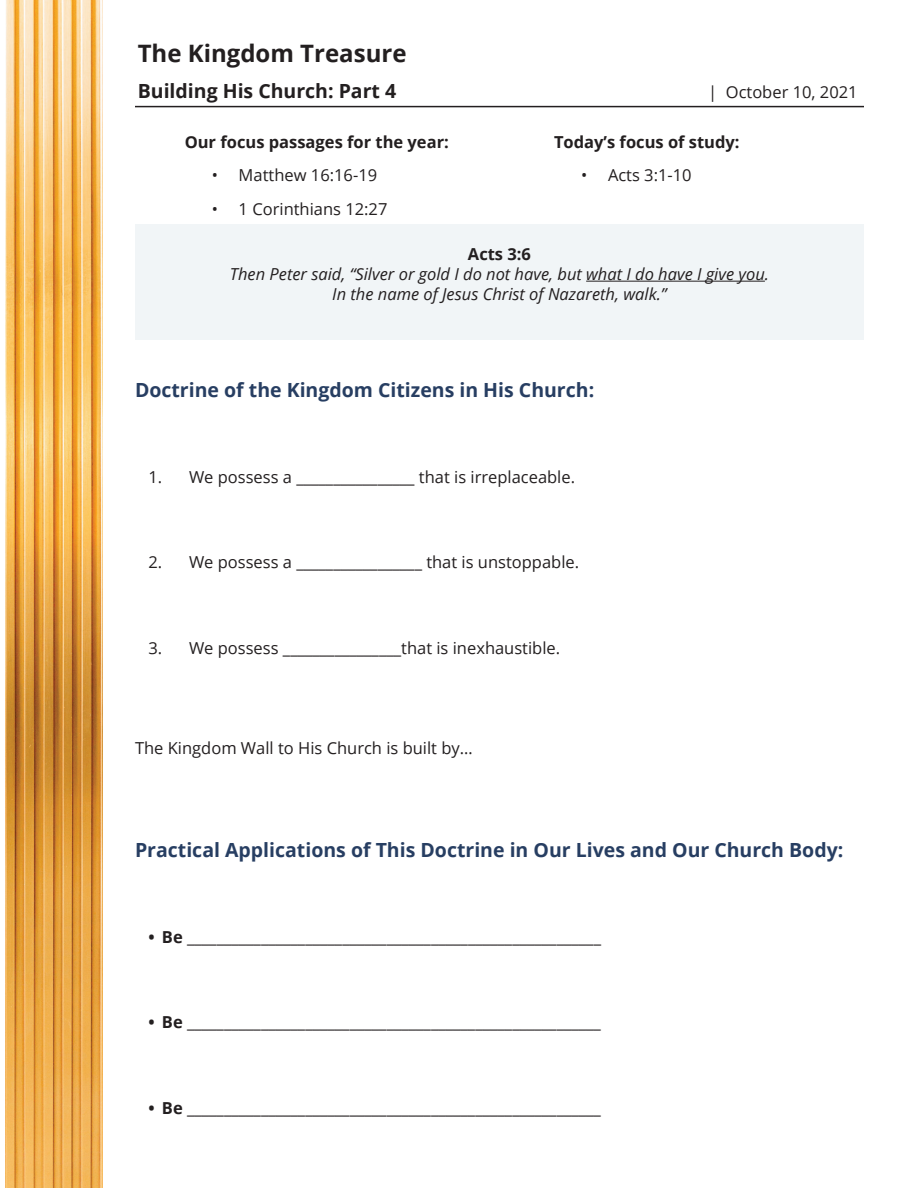
<style>
.page{position:relative;width:918px;height:1188px;background:#fff}
.page>*{position:absolute;margin:0;border:0;box-sizing:border-box;transform-origin:0 0}
.t1{font:700 24px "Open Sans";color:#231f20}
.t2{font:700 19.5px "Open Sans";color:#273e62}
.t3{font:700 19.5px "Open Sans";color:#231f20}
.t4{font:16.5px "Open Sans";color:#231f20}
.t5{font:italic 16.5px/19.8px "Open Sans";color:#231f20;text-align:center}
.t6{font:700 16.5px "Open Sans";color:#231f20}
.s1{font-weight:700}
</style>
<div class="page">
<hr style="left:135px;top:106px;width:729px;height:1px;background:#231f20">
<div style="left:135px;top:225px;width:729px;height:115px;background:#f1f5f7"></div>
<hr style="left:586px;top:281px;width:179px;height:1px;background:#231f20">
<img style="left:5px;top:0;width:98px;height:1188px">
<h1 class="t1" style="left:138px;top:36px;width:270px">The Kingdom Treasure</h1>
<p class="t3" style="left:138px;top:78px;width:260px">Building His Church: Part 4</p>
<p class="t4" style="left:708px;top:81px;width:151px">| October 10, 2021</p>
<p class="t6" style="left:185px;top:131px;width:266px">Our focus passages for the year:</p>
<p class="t4" style="left:212px;top:164px;width:167px">• Matthew 16:16-19</p>
<p class="t4" style="left:212px;top:197px;width:177px">• 1 Corinthians 12:27</p>
<p class="t6" style="left:554px;top:131px;width:187px">Today’s focus of study:</p>
<p class="t4" style="left:581px;top:164px;width:112px">• Acts 3:1-10</p>
<p class="t6" style="left:468px;top:242px;width:65px">Acts 3:6</p>
<p class="t5" style="left:230px;top:264px;width:541px">Then Peter said, “Silver or gold I do not have, but what I do have I give you.<br>In the name of Jesus Christ of Nazareth, walk.”</p>
<p class="t2" style="left:135px;top:376px;width:461px">Doctrine of the Kingdom Citizens in His Church:</p>
<p class="t4" style="left:148px;top:465px;width:428px">1. We possess a ________________ that is irreplaceable.</p>
<p class="t4" style="left:148px;top:551px;width:432px">2. We possess a _________________ that is unstoppable.</p>
<p class="t4" style="left:148px;top:636px;width:413px">3. We possess ________________that is inexhaustible.</p>
<p class="t4" style="left:135px;top:736px;width:339px">The Kingdom Wall to His Church is built by…</p>
<p class="t2" style="left:135px;top:836px;width:710px">Practical Applications of This Doctrine in Our Lives and Our Church Body:</p>
<p class="t4" style="left:148px;top:925px;width:454px"><span class="s1">• Be</span> ________________________________________________________</p>
<p class="t4" style="left:148px;top:1011px;width:454px"><span class="s1">• Be</span> ________________________________________________________</p>
<p class="t4" style="left:148px;top:1096px;width:454px"><span class="s1">• Be</span> ________________________________________________________</p>
</div>
